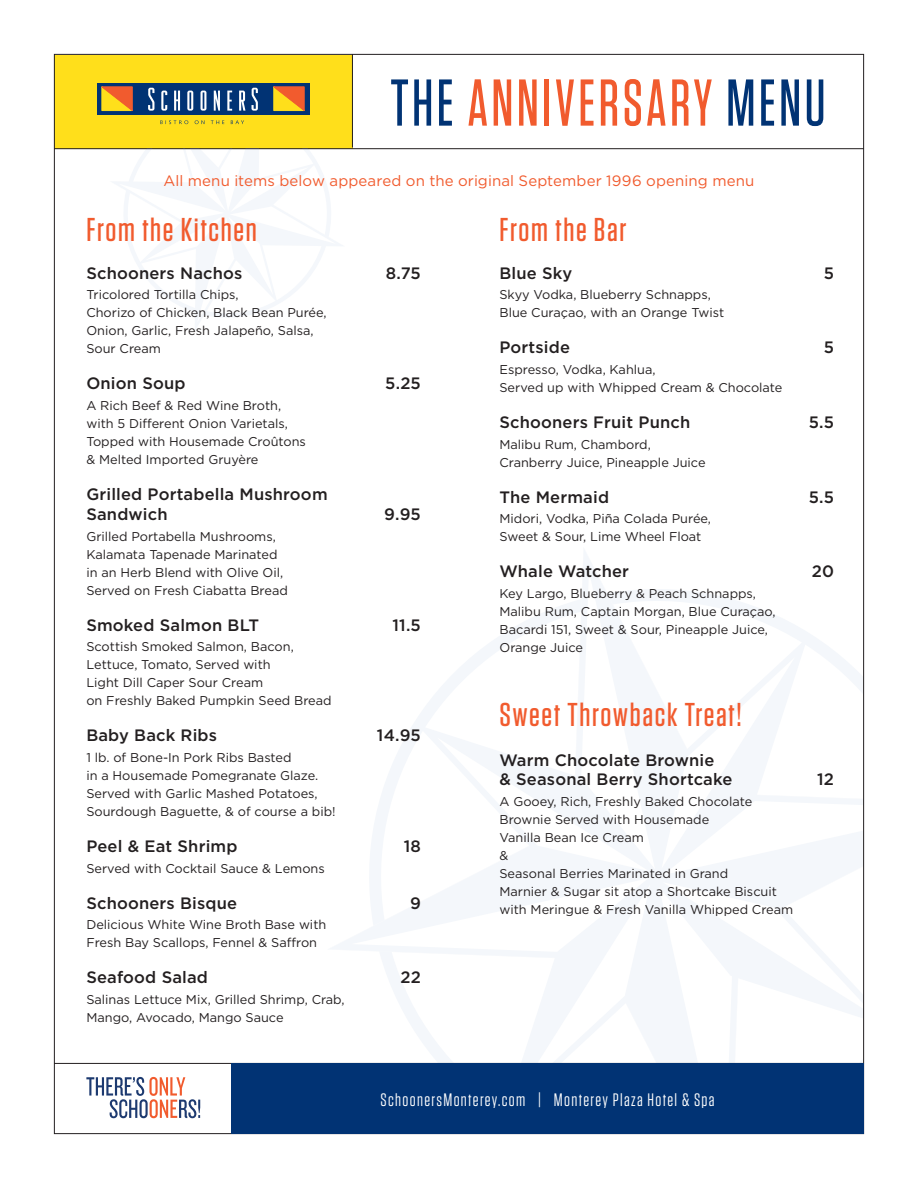
<style>
.page{position:relative;width:918px;height:1188px;background:#fff}
.page>*{position:absolute;margin:0;border:0;box-sizing:border-box;transform-origin:0 0}
.t1{font:500 66px "Tungsten";letter-spacing:.06em;color:#f15b2e;scale:.88 1}
.t2{font:500 33px "Tungsten";letter-spacing:.05em;color:#f15b2e}
.t3{font:18px "Tungsten";letter-spacing:.075em;color:#fff}
.MenuItem{font:500 16.5px/19.8px "Gotham";letter-spacing:.01em;color:#231f20}
.t4{font:15px "Gotham";letter-spacing:.01em;color:#f15b2e}
.MenuItemDescription{font:12.75px/18px "Gotham";color:#231f20}
.s1{color:#013374}
</style>
<div class="page">
<div style="left:54px;top:55px;width:298px;height:93px;background:#ffdf1b"></div>
<svg style="left:328px;top:591px;width:534px;height:472px"></svg>
<svg style="left:575px;top:550px;width:112px;height:226px"></svg>
<svg style="left:328px;top:846px;width:227px;height:112px"></svg>
<svg style="left:626px;top:978px;width:112px;height:85px"></svg>
<svg style="left:757px;top:795px;width:105px;height:113px"></svg>
<svg style="left:110px;top:149px;width:235px;height:180px"></svg>
<svg style="left:86px;top:1077px;width:114px;height:41px"></svg>
<div style="left:97px;top:83px;width:212px;height:31px;background:#013374"></div>
<svg style="left:160px;top:120px;width:28px;height:4px"></svg>
<svg style="left:195px;top:120px;width:9px;height:4px"></svg>
<svg style="left:211px;top:120px;width:13px;height:4px"></svg>
<svg style="left:231px;top:120px;width:13px;height:4px"></svg>
<svg style="left:148px;top:88px;width:6px;height:23px"></svg>
<svg style="left:161px;top:91px;width:6px;height:20px"></svg>
<svg style="left:174px;top:91px;width:6px;height:20px"></svg>
<svg style="left:187px;top:91px;width:6px;height:20px"></svg>
<svg style="left:201px;top:91px;width:5px;height:20px"></svg>
<svg style="left:214px;top:91px;width:6px;height:20px"></svg>
<svg style="left:227px;top:91px;width:5px;height:20px"></svg>
<svg style="left:239px;top:91px;width:6px;height:20px"></svg>
<svg style="left:252px;top:88px;width:6px;height:23px"></svg>
<svg style="left:274px;top:86px;width:30px;height:25px"></svg>
<svg style="left:102px;top:86px;width:31px;height:25px"></svg>
<hr style="left:54px;top:148px;width:810px;height:1px;background:#231f20">
<hr style="left:352px;top:54px;width:1px;height:93px;background:#231f20">
<hr style="left:54px;top:1063px;width:810px;height:1px;background:#231f20">
<div style="left:231px;top:1064px;width:633px;height:70px;background:#013374"></div>
<p class="t1" style="left:391px;top:68px;width:496px"><span class="s1">THE</span> ANNIVERSARY <span class="s1">MENU</span></p>
<p class="t4" style="left:164px;top:172px;width:592px">All menu items below appeared on the original September 1996 opening menu</p>
<p class="t2" style="left:500px;top:212px;width:129px">From the Bar</p>
<p class="MenuItem" style="left:86px;top:263px;width:158px">Schooners Nachos</p>
<p class="MenuItem" style="left:386px;top:263px;width:36px">8.75</p>
<p class="MenuItemDescription" style="left:86px;top:286px;width:242px">Tricolored Tortilla Chips,<br>Chorizo of Chicken, Black Bean Purée,<br>Onion, Garlic, Fresh Jalapeño, Salsa,<br>Sour Cream</p>
<p class="MenuItem" style="left:86px;top:374px;width:101px">Onion Soup</p>
<p class="MenuItem" style="left:385px;top:374px;width:37px">5.25</p>
<p class="MenuItemDescription" style="left:86px;top:397px;width:221px">A Rich Beef &amp; Red Wine Broth, with 5 Different Onion Varietals,<br>Topped with Housemade Croûtons &amp; Melted Imported Gruyère</p>
<p class="MenuItem" style="left:86px;top:484px;width:243px">Grilled Portabella Mushroom<br>Sandwich</p>
<p class="t2" style="left:86px;top:212px;width:172px">From the Kitchen</p>
<p class="MenuItem" style="left:500px;top:263px;width:74px">Blue Sky</p>
<p class="MenuItem" style="left:824px;top:263px;width:12px">5</p>
<p class="MenuItemDescription" style="left:500px;top:286px;width:226px">Skyy Vodka, Blueberry Schnapps,<br>Blue Curaçao, with an Orange Twist</p>
<p class="MenuItem" style="left:500px;top:338px;width:72px">Portside</p>
<p class="MenuItem" style="left:824px;top:338px;width:12px">5</p>
<p class="MenuItemDescription" style="left:500px;top:361px;width:284px">Espresso, Vodka, Kahlua,<br>Served up with Whipped Cream &amp; Chocolate</p>
<p class="MenuItem" style="left:500px;top:412px;width:192px">Schooners Fruit Punch</p>
<p class="MenuItem" style="left:809px;top:412px;width:27px">5.5</p>
<p class="MenuItemDescription" style="left:500px;top:435px;width:208px">Malibu Rum, Chambord,<br>Cranberry Juice, Pineapple Juice</p>
<p class="MenuItem" style="left:500px;top:487px;width:111px">The Mermaid</p>
<p class="MenuItem" style="left:809px;top:487px;width:27px">5.5</p>
<p class="MenuItemDescription" style="left:500px;top:510px;width:213px">Midori, Vodka, Piña Colada Purée,<br>Sweet &amp; Sour, Lime Wheel Float</p>
<p class="MenuItem" style="left:500px;top:562px;width:131px">Whale Watcher</p>
<p class="MenuItem" style="left:812px;top:562px;width:24px">20</p>
<p class="MenuItemDescription" style="left:500px;top:585px;width:278px">Key Largo, Blueberry &amp; Peach Schnapps, Malibu Rum, Captain Morgan, Blue Curaçao, Bacardi 151, Sweet &amp; Sour, Pineapple Juice, Orange Juice</p>
<p class="MenuItem" style="left:384px;top:504px;width:38px">9.95</p>
<p class="MenuItemDescription" style="left:86px;top:527px;width:203px">Grilled Portabella Mushrooms,<br>Kalamata Tapenade Marinated in an Herb Blend with Olive Oil,<br>Served on Fresh Ciabatta Bread</p>
<p class="MenuItem" style="left:86px;top:615px;width:174px">Smoked Salmon BLT</p>
<p class="MenuItem" style="left:393px;top:615px;width:30px">11.5</p>
<p class="MenuItemDescription" style="left:86px;top:638px;width:247px">Scottish Smoked Salmon, Bacon,<br>Lettuce, Tomato, Served with<br>Light Dill Caper Sour Cream<br>on Freshly Baked Pumpkin Seed Bread</p>
<p class="MenuItem" style="left:86px;top:725px;width:132px">Baby Back Ribs</p>
<p class="MenuItem" style="left:377px;top:725px;width:45px">14.95</p>
<p class="MenuItemDescription" style="left:86px;top:748px;width:251px">1 lb. of Bone-In Pork Ribs Basted<br>in a Housemade Pomegranate Glaze.<br>Served with Garlic Mashed Potatoes, Sourdough Baguette, &amp; of course a bib!</p>
<p class="MenuItem" style="left:86px;top:836px;width:153px">Peel &amp; Eat Shrimp</p>
<p class="MenuItem" style="left:404px;top:836px;width:19px">18</p>
<p class="MenuItemDescription" style="left:86px;top:859px;width:240px">Served with Cocktail Sauce &amp; Lemons</p>
<p class="MenuItem" style="left:86px;top:893px;width:152px">Schooners Bisque</p>
<p class="MenuItem" style="left:410px;top:893px;width:12px">9</p>
<p class="MenuItemDescription" style="left:86px;top:916px;width:241px">Delicious White Wine Broth Base with<br>Fresh Bay Scallops, Fennel &amp; Saffron</p>
<p class="MenuItem" style="left:86px;top:968px;width:123px">Seafood Salad</p>
<p class="MenuItem" style="left:401px;top:968px;width:22px">22</p>
<p class="MenuItemDescription" style="left:86px;top:991px;width:260px">Salinas Lettuce Mix, Grilled Shrimp, Crab,<br>Mango, Avocado, Mango Sauce</p>
<p class="t2" style="left:500px;top:697px;width:244px">Sweet Throwback Treat!</p>
<p class="MenuItem" style="left:500px;top:750px;width:234px">Warm Chocolate Brownie<br>&amp; Seasonal Berry Shortcake</p>
<p class="MenuItem" style="left:817px;top:770px;width:18px">12</p>
<p class="MenuItemDescription" style="left:500px;top:793px;width:295px">A Gooey, Rich, Freshly Baked Chocolate<br>Brownie Served with Housemade<br>Vanilla Bean Ice Cream<br>&amp;<br>Seasonal Berries Marinated in Grand<br>Marnier &amp; Sugar sit atop a Shortcake Biscuit with Meringue &amp; Fresh Vanilla Whipped Cream</p>
<p class="t3" style="left:380px;top:1090px;width:336px">SchoonersMonterey.com | Monterey Plaza Hotel &amp; Spa</p>
</div>
